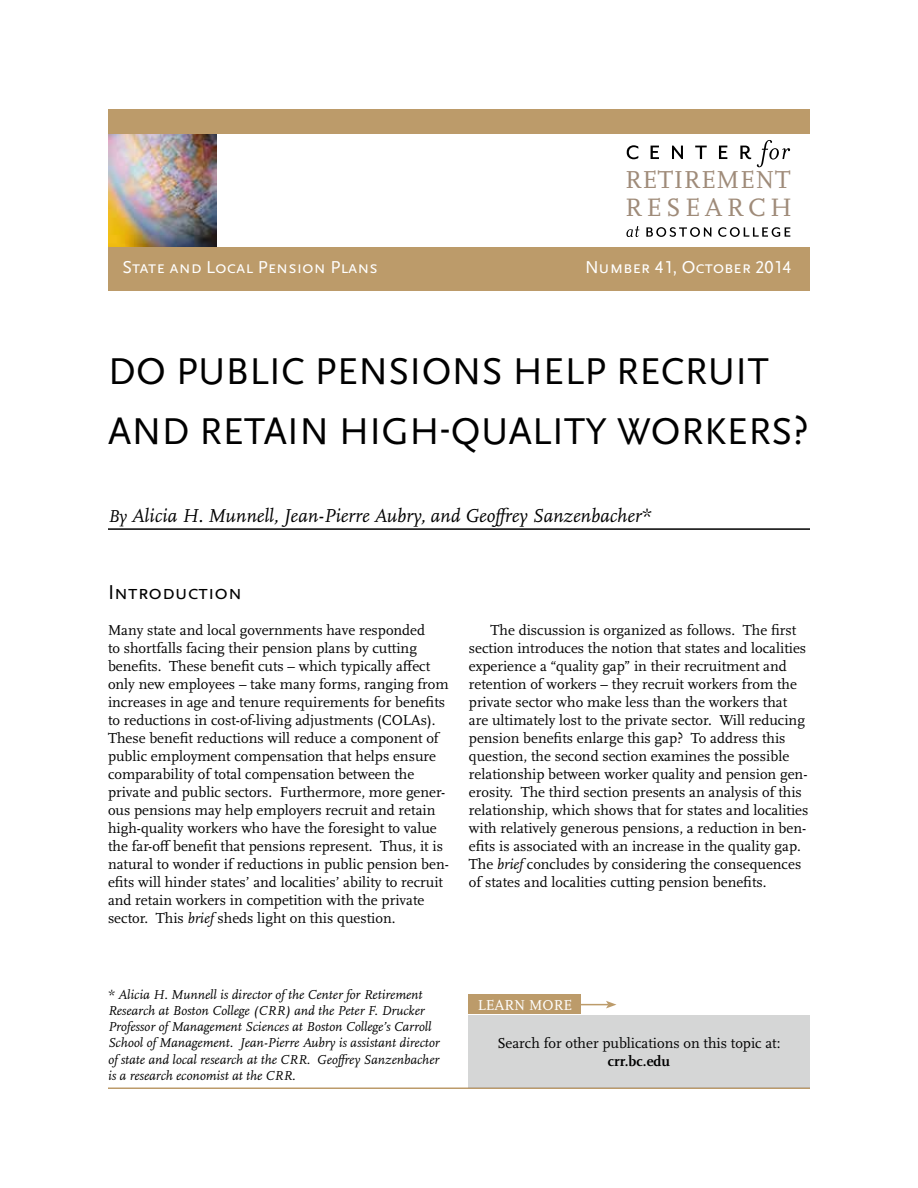
<style>
.page{position:relative;width:918px;height:1188px;background:#fff}
.page>*{position:absolute;margin:0;border:0;box-sizing:border-box;transform-origin:0 0}
.t1{font:39px/60px "Scala Sans OT";letter-spacing:.01em;color:#000}
.t2{font:26.25px "Scala OT";letter-spacing:.165em;color:#9f8b79}
.t3{font:25.65px "Scala OT";letter-spacing:.02em;color:#9f8b79}
.t4{font:21px "Scala Sans OT";color:#000}
.t5{font:italic 19.5px "Scala OT";color:#000}
.t6{font:18px "Scala Sans OT";color:#fff}
.t7{font:15px/18px "Scala OT";color:#000}
.t8{font:700 15px "Scala OT";color:#000}
.t9{font:15px "Scala OT";color:#fff}
.t10{font:italic 13.5px/16.2px "Scala OT";color:#000}
.s1{font-size:18px}
.s2{font-style:italic}
</style>
<div class="page">
<img style="left:108px;top:134px;width:108px;height:113px">
<div style="left:108px;top:247px;width:701px;height:44px;background:#bc9b6a"></div>
<hr style="left:108px;top:528px;width:702px;height:2px;background:#000">
<hr style="left:108px;top:1088px;width:702px;height:1px;background:#bc9b6a">
<div style="left:108px;top:109px;width:701px;height:25px;background:#bc9b6a"></div>
<div style="left:468px;top:994px;width:113px;height:20px;background:#bc9b6a"></div>
<div style="left:468px;top:1015px;width:342px;height:73px;background:#d5d6d6"></div>
<svg style="left:581px;top:1001px;width:35px;height:7px"></svg>
<svg style="left:626px;top:226px;width:164px;height:11px"></svg>
<svg style="left:627px;top:140px;width:163px;height:27px"></svg>
<h3 class="t3" style="left:625px;top:165px;width:167px">RETIREMENT</h3>
<h2 class="t2" style="left:625px;top:193px;width:169px">RESEARCH</h2>
<p class="t6" style="left:122px;top:258px;width:257px">State and Local Pension Plans</p>
<p class="t6" style="left:585px;top:258px;width:208px">Number 41, October 2014</p>
<h1 class="t1" style="left:108px;top:342px;width:702px">DO PUBLIC PENSIONS HELP RECRUIT<br>AND RETAIN HIGH-QUALITY WORKERS?</h1>
<h3 class="t5" style="left:108px;top:505px;width:545px"><span class="s1">By</span> Alicia H. Munnell, Jean-Pierre Aubry, and Geoffrey Sanzenbacher*</h3>
<h3 class="t4" style="left:108px;top:581px;width:136px">Introduction</h3>
<p class="t7" style="left:108px;top:622px;width:342px">Many state and local governments have responded<br>to shortfalls facing their pension plans by cutting benefits. These benefit cuts – which typically affect only new employees – take many forms, ranging from increases in age and tenure requirements for benefits to reductions in cost-of-living adjustments (COLAs).<br>These benefit reductions will reduce a component of public employment compensation that helps ensure comparability of total compensation between the private and public sectors. Furthermore, more gener&shy;ous pensions may help employers recruit and retain high-quality workers who have the foresight to value the far-off benefit that pensions represent. Thus, it is natural to wonder if reductions in public pension ben&shy;efits will hinder states’ and localities’ ability to recruit and retain workers in competition with the private sector. This <span class="s2">brief</span> sheds light on this question.</p>
<p class="t7" style="left:469px;top:622px;width:341px;text-indent:22px">The discussion is organized as follows. The first section introduces the notion that states and localities experience a “quality gap” in their recruitment and retention of workers – they recruit workers from the private sector who make less than the workers that are ultimately lost to the private sector. Will reducing pension benefits enlarge this gap? To address this question, the second section examines the possible relationship between worker quality and pension gen&shy;erosity. The third section presents an analysis of this relationship, which shows that for states and localities with relatively generous pensions, a reduction in ben&shy;efits is associated with an increase in the quality gap.<br>The <span class="s2">brief</span> concludes by considering the consequences of states and localities cutting pension benefits.</p>
<p class="t10" style="left:108px;top:987px;width:333px">* Alicia H. Munnell is director of the Center for Retirement Research at Boston College (CRR) and the Peter F. Drucker Professor of Management Sciences at Boston College’s Carroll School of Management. Jean-Pierre Aubry is assistant director of state and local research at the CRR. Geoffrey Sanzenbacher is a research economist at the CRR.</p>
<p class="t9" style="left:478px;top:997px;width:96px">LEARN MORE</p>
<p class="t7" style="left:497px;top:1034px;width:285px">Search for other publications on this topic at:</p>
<p class="t8" style="left:608px;top:1053px;width:64px">crr.bc.edu</p>
</div>
